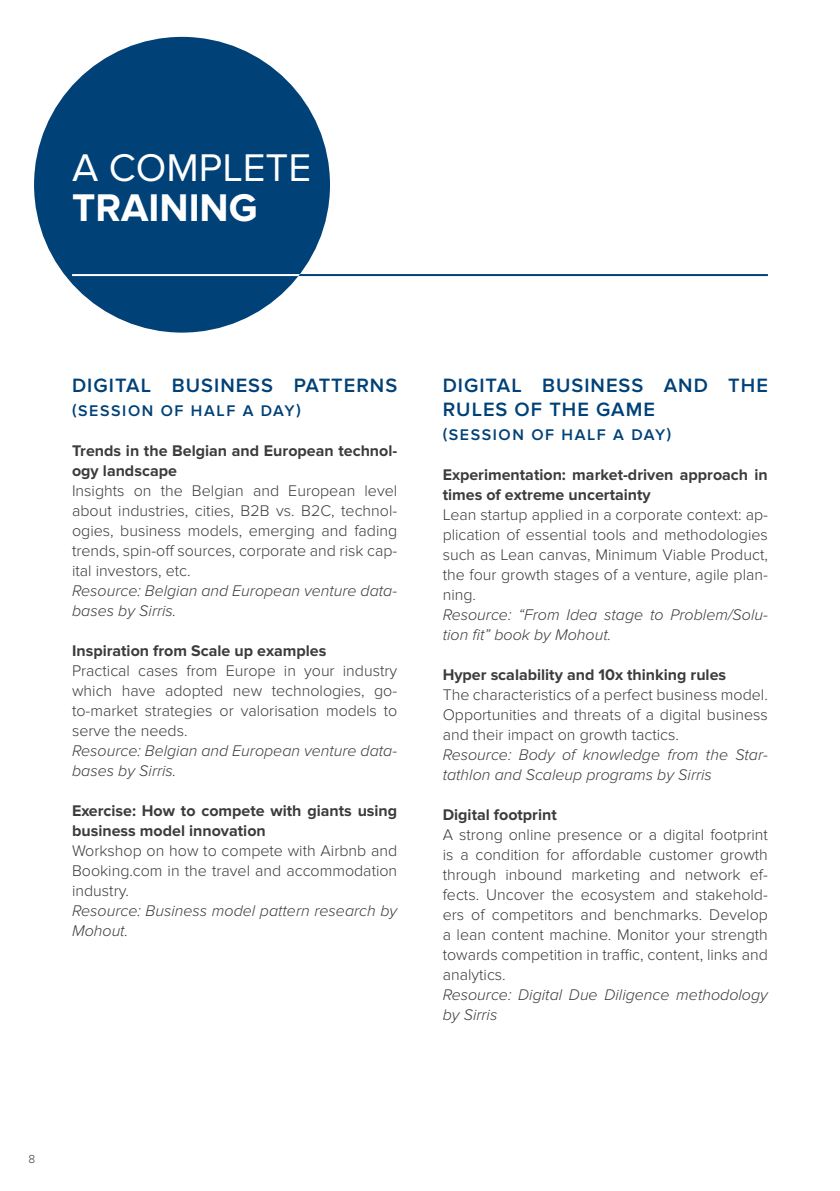
<style>
.page{position:relative;width:840px;height:1191px;background:#fff}
.page>*{position:absolute;margin:0;border:0;box-sizing:border-box;transform-origin:0 0}
.t1{font:40px "Proxima Nova";color:#fff}
.t2{font:700 40px "Proxima Nova";color:#fff}
.t3{font:600 20px/24px "Proxima Nova";letter-spacing:.05em;color:#004177}
.t4{font:300 16px/20px "Proxima Nova";color:#3c3c3b;text-align:justify}
.t5{font:italic 300 16px/20px "Proxima Nova";color:#3c3c3b}
.t6{font:700 16px/20px "Proxima Nova";color:#3c3c3b}
.t7{font:600 16px "Proxima Nova";letter-spacing:.1em;color:#004177}
.t8{font:300 12px "Proxima Nova";color:#3c3c3b}
</style>
<div class="page">
<hr style="left:72px;top:274px;width:695px;height:2px;background:#004177">
<div style="left:34px;top:37px;width:296px;height:295px;background:#004177;border-radius:50%"></div>
<hr style="left:72px;top:274px;width:258px;height:2px;background:#fff">
<h1 class="t1" style="left:72px;top:144px;width:240px">A COMPLETE</h1>
<h1 class="t2" style="left:72px;top:184px;width:187px">TRAINING</h1>
<p class="t3" style="left:72px;top:374px;width:326px">DIGITAL BUSINESS PATTERNS</p>
<p class="t7" style="left:72px;top:401px;width:230px">(SESSION OF HALF A DAY)</p>
<p class="t6" style="left:72px;top:441px;width:326px">Trends in the Belgian and European technol&shy;ogy landscape</p>
<p class="t4" style="left:72px;top:481px;width:326px">Insights on the Belgian and European level about industries, cities, B2B vs. B2C, technol&shy;ogies, business models, emerging and fading trends, spin-off sources, corporate and risk cap&shy;ital investors, etc.</p>
<p class="t5" style="left:72px;top:581px;width:326px">Resource: Belgian and European venture data&shy;bases by Sirris.</p>
<p class="t6" style="left:72px;top:641px;width:256px">Inspiration from Scale up examples</p>
<p class="t4" style="left:72px;top:661px;width:326px">Practical cases from Europe in your industry which have adopted new technologies, go&shy;to-market strategies or valorisation models to serve the needs.</p>
<p class="t5" style="left:72px;top:741px;width:326px">Resource: Belgian and European venture data&shy;bases by Sirris.</p>
<p class="t6" style="left:72px;top:801px;width:326px">Exercise: How to compete with giants using business model innovation</p>
<p class="t4" style="left:72px;top:841px;width:326px">Workshop on how to compete with Airbnb and Booking.com in the travel and accommodation industry.</p>
<p class="t5" style="left:72px;top:901px;width:326px">Resource: Business model pattern research by<br>Mohout.</p>
<p class="t3" style="left:442px;top:374px;width:326px">DIGITAL BUSINESS AND THE<br>RULES OF THE GAME</p>
<p class="t7" style="left:442px;top:425px;width:230px">(SESSION OF HALF A DAY)</p>
<p class="t6" style="left:442px;top:465px;width:326px">Experimentation: market-driven approach in times of extreme uncertainty</p>
<p class="t4" style="left:442px;top:505px;width:326px">Lean startup applied in a corporate context: ap&shy;plication of essential tools and methodologies such as Lean canvas, Minimum Viable Product, the four growth stages of a venture, agile plan&shy;ning.</p>
<p class="t5" style="left:442px;top:605px;width:326px">Resource: “From Idea stage to Problem/Solu&shy;tion fit” book by Mohout.</p>
<p class="t6" style="left:442px;top:665px;width:285px">Hyper scalability and 10x thinking rules</p>
<p class="t4" style="left:442px;top:685px;width:326px">The characteristics of a perfect business model.<br>Opportunities and threats of a digital business and their impact on growth tactics.</p>
<p class="t5" style="left:442px;top:745px;width:326px">Resource: Body of knowledge from the Star&shy;tathlon and Scaleup programs by Sirris</p>
<p class="t6" style="left:442px;top:805px;width:115px">Digital footprint</p>
<p class="t4" style="left:442px;top:825px;width:326px">A strong online presence or a digital footprint is a condition for affordable customer growth through inbound marketing and network ef&shy;fects. Uncover the ecosystem and stakehold&shy;ers of competitors and benchmarks. Develop a lean content machine. Monitor your strength towards competition in traffic, content, links and analytics.</p>
<p class="t5" style="left:442px;top:985px;width:326px">Resource: Digital Due Diligence methodology by Sirris</p>
<p class="t8" style="left:28px;top:1151px;width:8px">8</p>
</div>
